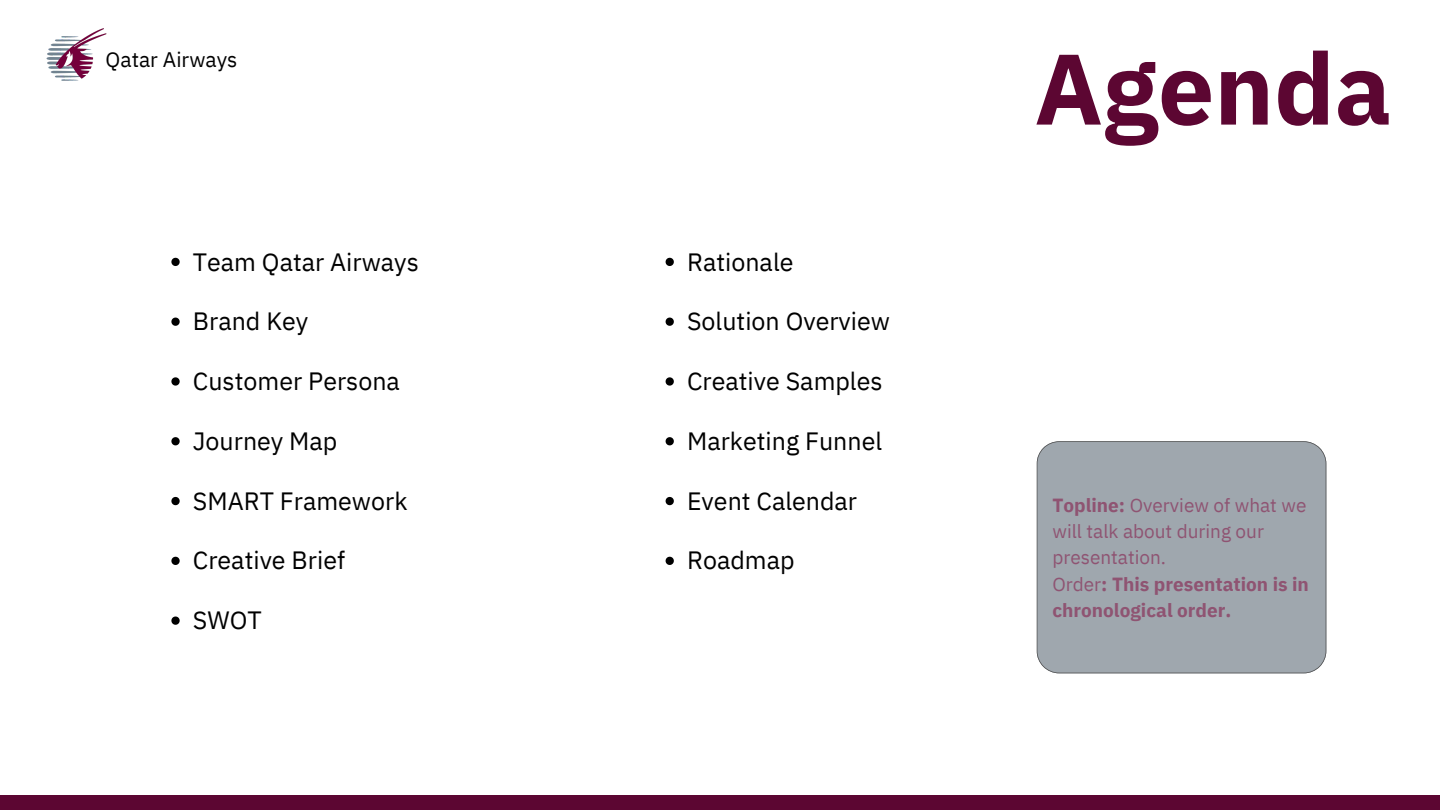
<style>
.page{position:relative;width:1440px;height:810px;background:#fff}
.page>*{position:absolute;margin:0;border:0;box-sizing:border-box;transform-origin:0 0}
.t1{font:700 100px "IBM Plex Sans";color:#5c0632}
.t2{font:25px "IBM Plex Sans";color:#000}
.t3{font:21px "IBM Plex Sans";color:#000}
.t4{font:19px/26.2px "IBM Plex Sans";color:#5c0632}
.s1{font-weight:700}
</style>
<div class="page">
<div style="left:1037px;top:441px;width:289px;height:232px;background:#9fa7ae"></div>
<div style="left:0;top:796px;width:1440px;height:14px;background:#5c0632"></div>
<svg style="left:171px;top:258px;width:9px;height:8px"></svg>
<svg style="left:171px;top:318px;width:9px;height:8px"></svg>
<svg style="left:171px;top:377px;width:9px;height:9px"></svg>
<svg style="left:171px;top:437px;width:9px;height:8px"></svg>
<svg style="left:171px;top:557px;width:9px;height:8px"></svg>
<svg style="left:171px;top:617px;width:9px;height:8px"></svg>
<svg style="left:171px;top:497px;width:9px;height:8px"></svg>
<svg style="left:666px;top:437px;width:8px;height:8px"></svg>
<svg style="left:666px;top:258px;width:8px;height:8px"></svg>
<svg style="left:666px;top:377px;width:8px;height:9px"></svg>
<svg style="left:666px;top:318px;width:8px;height:8px"></svg>
<svg style="left:666px;top:497px;width:8px;height:8px"></svg>
<svg style="left:666px;top:557px;width:8px;height:8px"></svg>
<img style="left:46px;top:28px;width:61px;height:53px">
<p class="t3" style="left:106px;top:46px;width:133px">Qatar Airways</p>
<p class="t1" style="left:1034px;top:22px;width:359px">Agenda</p>
<p class="t2" style="left:193px;top:245px;width:227px">Team Qatar Airways</p>
<p class="t2" style="left:193px;top:305px;width:117px">Brand Key</p>
<p class="t2" style="left:193px;top:364px;width:209px">Customer Persona</p>
<p class="t2" style="left:687px;top:245px;width:108px">Rationale</p>
<p class="t2" style="left:687px;top:305px;width:204px">Solution Overview</p>
<p class="t2" style="left:687px;top:364px;width:197px">Creative Samples</p>
<p class="t2" style="left:193px;top:424px;width:146px">Journey Map</p>
<p class="t2" style="left:687px;top:424px;width:197px">Marketing Funnel</p>
<p class="t2" style="left:193px;top:484px;width:216px">SMART Framework</p>
<p class="t2" style="left:193px;top:544px;width:154px">Creative Brief</p>
<p class="t2" style="left:193px;top:604px;width:70px">SWOT</p>
<p class="t2" style="left:687px;top:484px;width:172px">Event Calendar</p>
<p class="t2" style="left:687px;top:544px;width:109px">Roadmap</p>
<p class="t4" style="left:1052px;top:492px;width:258px"><span class="s1">Topline:</span> Overview of what we will talk about during our presentation.<br>Order<span class="s1">: This presentation is in chronological order.</span></p>
</div>
